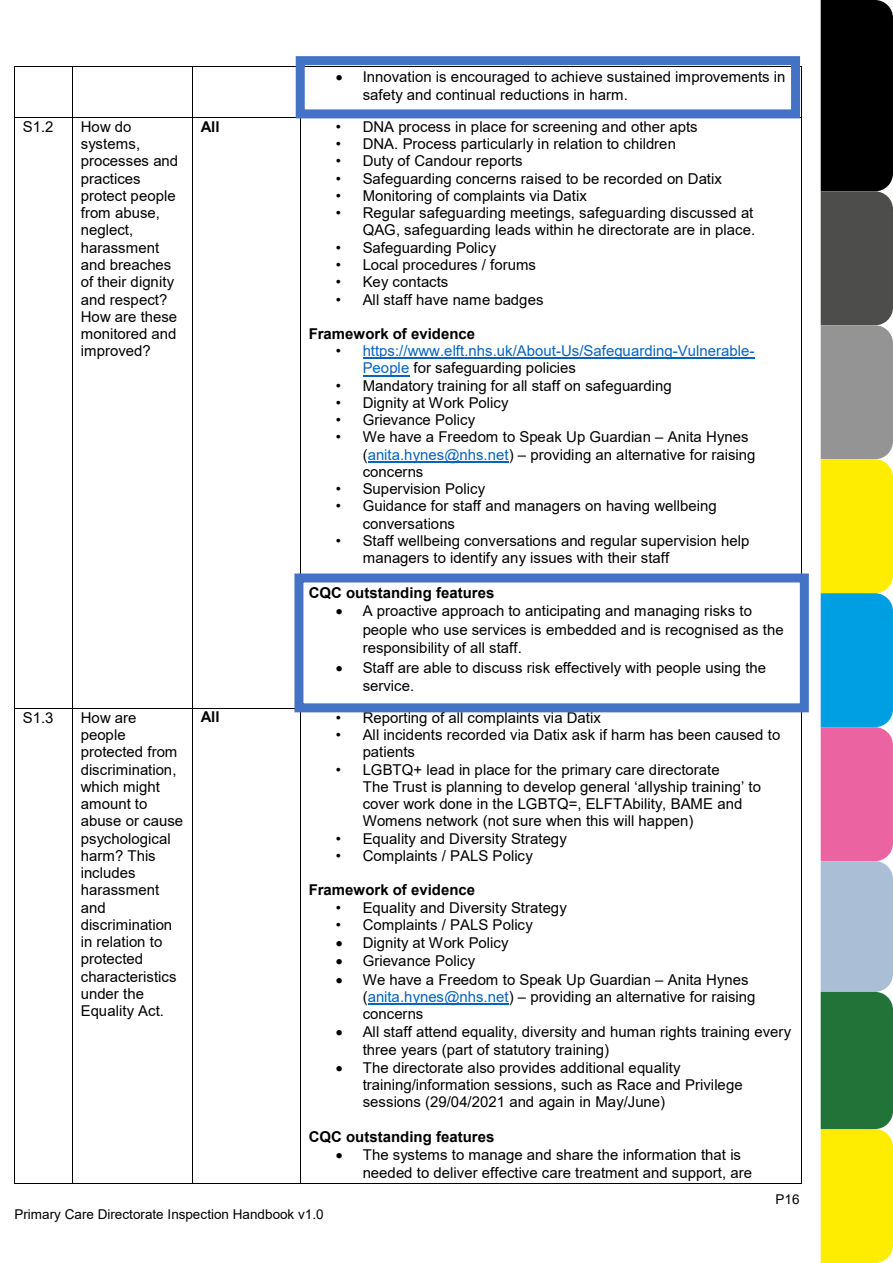
<style>
.page{position:relative;width:893px;height:1263px;background:#fff}
.page>*{position:absolute;margin:0;border:0;box-sizing:border-box;transform-origin:0 0}
.t1{font:15px/17.2px "Arial";color:#000}
.t2{font:700 15px "Arial";letter-spacing:.005em;color:#000}
.t3{font:15px/17.2px "Arial";color:#0563c1}
.t4{font:13.5px "Arial";color:#000}
.s1{color:#000}
.s2{color:#0563c1}
</style>
<div class="page">
<svg style="left:821px;top:0;width:72px;height:1263px;background:#7d875f"></svg>
<hr style="left:15px;top:66px;width:57px;height:1px;background:#000">
<hr style="left:73px;top:66px;width:119px;height:1px;background:#000">
<hr style="left:193px;top:66px;width:107px;height:1px;background:#000">
<hr style="left:301px;top:66px;width:500px;height:1px;background:#000">
<hr style="left:14px;top:67px;width:1px;height:50px;background:#000">
<hr style="left:72px;top:67px;width:1px;height:50px;background:#000">
<hr style="left:192px;top:67px;width:1px;height:50px;background:#000">
<hr style="left:801px;top:67px;width:1px;height:50px;background:#000">
<hr style="left:363px;top:358px;width:392px;height:1px;background:#0563c1">
<hr style="left:363px;top:375px;width:46px;height:1px;background:#0563c1">
<hr style="left:368px;top:461px;width:141px;height:1px;background:#0563c1">
<hr style="left:15px;top:117px;width:57px;height:1px;background:#000">
<hr style="left:73px;top:117px;width:119px;height:1px;background:#000">
<hr style="left:193px;top:117px;width:107px;height:1px;background:#000">
<hr style="left:301px;top:117px;width:500px;height:1px;background:#000">
<hr style="left:14px;top:118px;width:1px;height:590px;background:#000">
<hr style="left:72px;top:118px;width:1px;height:590px;background:#000">
<hr style="left:192px;top:118px;width:1px;height:590px;background:#000">
<hr style="left:300px;top:118px;width:1px;height:590px;background:#000">
<hr style="left:801px;top:118px;width:1px;height:590px;background:#000">
<hr style="left:368px;top:1003px;width:141px;height:1px;background:#0563c1">
<hr style="left:15px;top:708px;width:57px;height:1px;background:#000">
<hr style="left:73px;top:708px;width:119px;height:1px;background:#000">
<hr style="left:193px;top:708px;width:107px;height:1px;background:#000">
<hr style="left:14px;top:709px;width:1px;height:474px;background:#000">
<hr style="left:15px;top:1183px;width:57px;height:1px;background:#000">
<hr style="left:72px;top:709px;width:1px;height:474px;background:#000">
<hr style="left:73px;top:1183px;width:119px;height:1px;background:#000">
<hr style="left:192px;top:709px;width:1px;height:474px;background:#000">
<hr style="left:193px;top:1183px;width:107px;height:1px;background:#000">
<hr style="left:300px;top:709px;width:1px;height:474px;background:#000">
<hr style="left:301px;top:1183px;width:500px;height:1px;background:#000">
<hr style="left:801px;top:709px;width:1px;height:474px;background:#000">
<div style="left:296px;top:56px;width:504px;height:62px;border:9px solid #4472c4"></div>
<div style="left:294px;top:573px;width:515px;height:139px;border:9px solid #4472c4"></div>
<p class="t1" style="left:363px;top:67px;width:424px;line-height:18.6px;text-indent:-27px">• Innovation is encouraged to achieve sustained improvements in safety and continual reductions in harm.</p>
<p class="t1" style="left:23px;top:118px;width:32px">S1.2</p>
<p class="t1" style="left:81px;top:118px;width:99px">How do systems, processes and practices protect people from abuse, neglect, harassment and breaches of their dignity and respect?<br>How are these monitored and improved?</p>
<p class="t2" style="left:201px;top:116px;width:20px">All</p>
<p class="t1" style="left:336px;top:118px;width:363px">• DNA process in place for screening and other apts</p>
<p class="t1" style="left:336px;top:135px;width:342px">• DNA. Process particularly in relation to children</p>
<p class="t1" style="left:336px;top:152px;width:188px">• Duty of Candour reports</p>
<p class="t1" style="left:336px;top:170px;width:388px">• Safeguarding concerns raised to be recorded on Datix</p>
<p class="t1" style="left:336px;top:187px;width:253px">• Monitoring of complaints via Datix</p>
<p class="t1" style="left:336px;top:204px;width:421px;text-align:right">• Regular safeguarding meetings, safeguarding discussed at<br>QAG, safeguarding leads within he directorate are in place.</p>
<p class="t1" style="left:336px;top:239px;width:162px">• Safeguarding Policy</p>
<p class="t1" style="left:336px;top:256px;width:202px">• Local procedures / forums</p>
<p class="t1" style="left:336px;top:273px;width:114px">• Key contacts</p>
<p class="t1" style="left:336px;top:291px;width:209px">• All staff have name badges</p>
<p class="t2" style="left:309px;top:323px;width:168px">Framework of evidence</p>
<p class="t3" style="left:363px;top:342px;width:393px;text-indent:-27px"><span class="s1">•</span> https://www.elft.nhs.uk/About-Us/Safeguarding-Vulnerable-<br>People <span class="s1">for safeguarding policies</span></p>
<p class="t1" style="left:336px;top:377px;width:338px">• Mandatory training for all staff on safeguarding</p>
<p class="t1" style="left:336px;top:394px;width:174px">• Dignity at Work Policy</p>
<p class="t1" style="left:336px;top:411px;width:141px">• Grievance Policy</p>
<p class="t1" style="left:363px;top:428px;width:394px;text-indent:-27px">• We have a Freedom to Speak Up Guardian – Anita Hynes (<span class="s2">anita.hynes@nhs.net</span>) – providing an alternative for raising concerns</p>
<p class="t1" style="left:336px;top:480px;width:151px">• Supervision Policy</p>
<p class="t1" style="left:363px;top:497px;width:356px;text-indent:-27px">• Guidance for staff and managers on having wellbeing conversations</p>
<p class="t1" style="left:363px;top:532px;width:388px;text-indent:-27px">• Staff wellbeing conversations and regular supervision help managers to identify any issues with their staff</p>
<p class="t2" style="left:309px;top:582px;width:187px">CQC outstanding features</p>
<p class="t1" style="left:363px;top:601px;width:422px;line-height:18.6px;text-indent:-27px">• A proactive approach to anticipating and managing risks to people who use services is embedded and is recognised as the responsibility of all staff.</p>
<p class="t1" style="left:363px;top:658px;width:405px;line-height:18.6px;text-indent:-27px">• Staff are able to discuss risk effectively with people using the service.</p>
<p class="t1" style="left:23px;top:709px;width:32px">S1.3</p>
<p class="t1" style="left:81px;top:709px;width:104px">How are people protected from discrimination, which might amount to abuse or cause psychological harm? This includes harassment and discrimination in relation to protected characteristics under the<br>Equality Act.</p>
<p class="t2" style="left:201px;top:707px;width:20px">All</p>
<p class="t1" style="left:336px;top:709px;width:267px">• Reporting of all complaints via Datix</p>
<p class="t1" style="left:363px;top:726px;width:419px;text-indent:-27px">• All incidents recorded via Datix ask if harm has been caused to patients</p>
<p class="t1" style="left:363px;top:760px;width:400px;text-indent:-27px">• LGBTQ+ lead in place for the primary care directorate<br>The Trust is planning to develop general ‘allyship training’ to cover work done in the LGBTQ=, ELFTAbility, BAME and Womens network (not sure when this will happen)</p>
<p class="t1" style="left:336px;top:829px;width:233px">• Equality and Diversity Strategy</p>
<p class="t1" style="left:336px;top:847px;width:199px">• Complaints / PALS Policy</p>
<p class="t2" style="left:309px;top:879px;width:168px">Framework of evidence</p>
<p class="t1" style="left:336px;top:899px;width:233px">• Equality and Diversity Strategy</p>
<p class="t1" style="left:336px;top:916px;width:199px">• Complaints / PALS Policy</p>
<p class="t1" style="left:336px;top:934px;width:174px">• Dignity at Work Policy</p>
<p class="t1" style="left:336px;top:952px;width:141px">• Grievance Policy</p>
<p class="t1" style="left:363px;top:970px;width:394px;text-indent:-27px">• We have a Freedom to Speak Up Guardian – Anita Hynes (<span class="s2">anita.hynes@nhs.net</span>) – providing an alternative for raising concerns</p>
<p class="t1" style="left:363px;top:1023px;width:430px;text-indent:-27px">• All staff attend equality, diversity and human rights training every three years (part of statutory training)</p>
<p class="t1" style="left:363px;top:1059px;width:381px;text-indent:-27px">• The directorate also provides additional equality training/information sessions, such as Race and Privilege sessions (29/04/2021 and again in May/June)</p>
<p class="t2" style="left:309px;top:1126px;width:187px">CQC outstanding features</p>
<p class="t1" style="left:363px;top:1145px;width:391px;line-height:18.6px;text-indent:-27px">• The systems to manage and share the information that is needed to deliver effective care treatment and support, are</p>
<p class="t4" style="left:14px;top:1205px;width:311px">Primary Care Directorate Inspection Handbook v1.0</p>
<p class="t4" style="left:775px;top:1189px;width:26px">P16</p>
</div>
